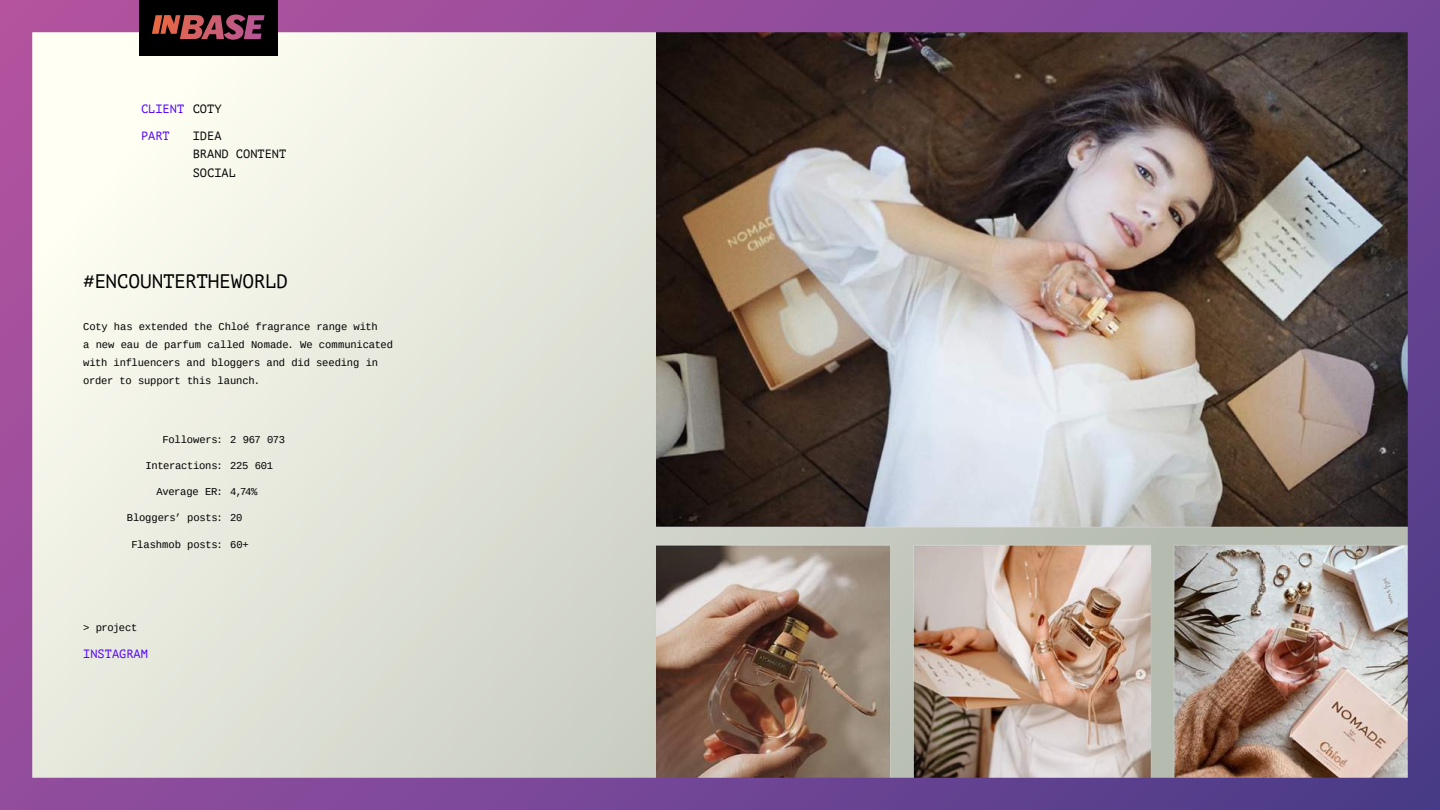
<style>
.page{position:relative;width:1440px;height:810px;background:#fff}
.page>*{position:absolute;margin:0;border:0;box-sizing:border-box;transform-origin:0 0}
.t1{font:19.5px "PT Mono";letter-spacing:-.015em;color:#000}
.t2{font:12px/18.8px "PT Mono";color:#010101}
.t3{font:12px "PT Mono";color:#5000ff}
.t4{font:12px "PT Mono";color:#000}
.t5{font:10.5px/18px "Cousine";letter-spacing:-.02em;color:#000}
</style>
<div class="page">
<img style="left:0;top:0;width:1440px;height:810px">
<div style="left:139px;top:0;width:139px;height:55px;background:#000"></div>
<svg style="left:152px;top:15px;width:113px;height:25px"></svg>
<p class="t3" style="left:141px;top:102px;width:45px">CLIENT</p>
<p class="t3" style="left:141px;top:129px;width:30px">PART</p>
<p class="t2" style="left:193px;top:126px;width:95px">IDEA<br>BRAND CONTENT<br>SOCIAL</p>
<p class="t4" style="left:193px;top:102px;width:30px">COTY</p>
<h1 class="t1" style="left:83px;top:271px;width:206px">#ENCOUNTERTHEWORLD</h1>
<p class="t5" style="left:83px;top:318px;width:311px">Coty has extended the Chloé fragrance range with<br>a new eau de parfum called Nomade. We communicated with influencers and bloggers and did seeding in order to support this launch.</p>
<p class="t5" style="left:162px;top:430px;width:62px">Followers:</p>
<p class="t5" style="left:146px;top:456px;width:79px">Interactions:</p>
<p class="t5" style="left:156px;top:483px;width:68px">Average ER:</p>
<p class="t5" style="left:127px;top:509px;width:97px">Bloggers’ posts:</p>
<p class="t5" style="left:132px;top:535px;width:93px">Flashmob posts:</p>
<p class="t5" style="left:230px;top:430px;width:56px">2 967 073</p>
<p class="t5" style="left:230px;top:456px;width:44px">225 601</p>
<p class="t5" style="left:230px;top:483px;width:29px">4,74%</p>
<p class="t5" style="left:230px;top:509px;width:14px">20</p>
<p class="t5" style="left:230px;top:535px;width:20px">60+</p>
<p class="t5" style="left:83px;top:619px;width:56px">&gt; project</p>
<p class="t3" style="left:83px;top:647px;width:66px">INSTAGRAM</p>
</div>
